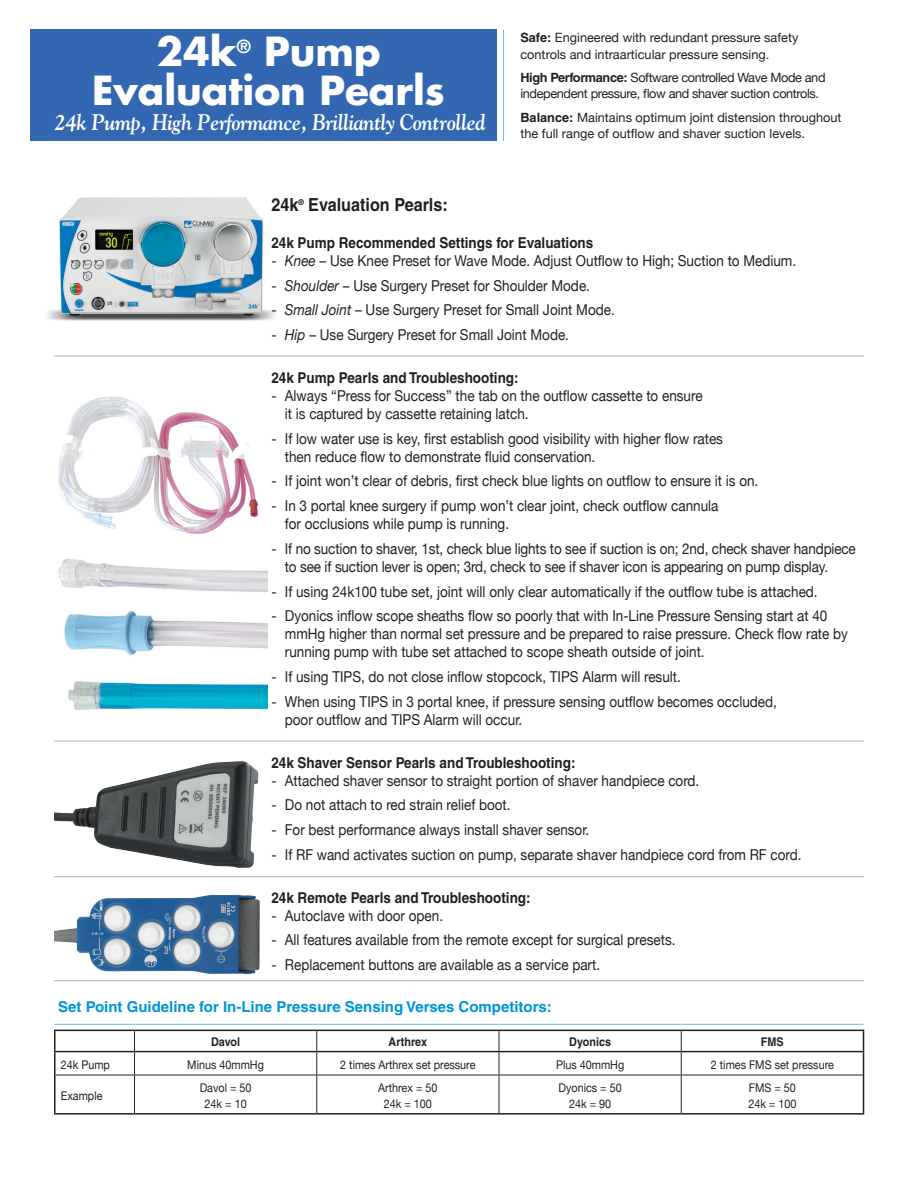
<style>
.page{position:relative;width:918px;height:1188px;background:#fff}
.page>*{position:absolute;margin:0;border:0;box-sizing:border-box;transform-origin:0 0}
.t1{font:700 39px/39px "Futura";color:#fff}
.t2{font:italic 700 22.5px "Goudy";letter-spacing:-.02em;color:#fff;scale:.9 1}
.t3{font:700 18px "Helvetica";color:#231f20;scale:.9 1}
.t4{font:700 17.55px "Futura";color:#fff}
.t5{font:15px/18px "Helvetica Neue";color:#231f20;scale:.9 1}
.t6{font:700 15px "Helvetica";color:#231f20;scale:.9 1}
.t7{font:700 15px "Helvetica";color:#0095d9}
.t8{font:12.75px/16.5px "Helvetica Neue";color:#231f20}
.t9{font:12.75px/16.5px "Helvetica Neue";letter-spacing:-.03em;color:#231f20}
.t10{font:12px/15.3px "Helvetica Neue";color:#231f20;text-align:center;scale:.9 1}
.t11{font:700 12px "Helvetica";color:#231f20;scale:.9 1}
.s1{font-family:"Helvetica";font-weight:700}
.s2{font-style:italic}
</style>
<div class="page">
<div style="left:30px;top:29px;width:467px;height:112px;background:#3367b2"></div>
<img style="left:47px;top:197px;width:229px;height:124px">
<hr style="left:503px;top:30px;width:1px;height:111px;background:#73bde9">
<hr style="left:54px;top:980px;width:810px;height:1px;background:#b2b3b7">
<hr style="left:54px;top:741px;width:810px;height:1px;background:#b2b3b7">
<hr style="left:54px;top:356px;width:810px;height:1px;background:#b2b3b7">
<hr style="left:54px;top:876px;width:810px;height:1px;background:#b2b3b7">
<hr style="left:54px;top:1030px;width:81px;height:1px;background:#231f20">
<hr style="left:54px;top:1031px;width:2px;height:20px;background:#231f20">
<hr style="left:135px;top:1030px;width:182px;height:1px;background:#231f20">
<hr style="left:317px;top:1030px;width:182px;height:1px;background:#231f20">
<hr style="left:499px;top:1030px;width:182px;height:1px;background:#231f20">
<hr style="left:681px;top:1030px;width:183px;height:1px;background:#231f20">
<hr style="left:54px;top:1052px;width:2px;height:23px;background:#231f20">
<svg style="left:863px;top:1031px;width:1px;height:44px"></svg>
<hr style="left:54px;top:1075px;width:2px;height:38px;background:#231f20">
<hr style="left:863px;top:1075px;width:1px;height:38px;background:#231f20">
<svg style="left:134px;top:1031px;width:1px;height:44px"></svg>
<svg style="left:316px;top:1031px;width:1px;height:44px"></svg>
<svg style="left:499px;top:1031px;width:1px;height:44px"></svg>
<svg style="left:681px;top:1031px;width:1px;height:44px"></svg>
<hr style="left:56px;top:1075px;width:79px;height:1px;background:#231f20">
<hr style="left:135px;top:1075px;width:182px;height:1px;background:#231f20">
<hr style="left:134px;top:1075px;width:1px;height:38px;background:#231f20">
<hr style="left:317px;top:1075px;width:182px;height:1px;background:#231f20">
<hr style="left:316px;top:1075px;width:1px;height:38px;background:#231f20">
<hr style="left:499px;top:1075px;width:182px;height:1px;background:#231f20">
<hr style="left:499px;top:1075px;width:1px;height:38px;background:#231f20">
<hr style="left:681px;top:1075px;width:182px;height:1px;background:#231f20">
<hr style="left:681px;top:1075px;width:1px;height:38px;background:#231f20">
<hr style="left:54px;top:1113px;width:81px;height:2px;background:#231f20">
<hr style="left:135px;top:1113px;width:182px;height:2px;background:#231f20">
<hr style="left:317px;top:1113px;width:182px;height:2px;background:#231f20">
<hr style="left:499px;top:1113px;width:182px;height:2px;background:#231f20">
<hr style="left:681px;top:1113px;width:183px;height:2px;background:#231f20">
<hr style="left:54px;top:1051px;width:81px;height:1px;background:#231f20">
<hr style="left:135px;top:1051px;width:182px;height:1px;background:#231f20">
<hr style="left:317px;top:1051px;width:182px;height:1px;background:#231f20">
<hr style="left:499px;top:1051px;width:182px;height:1px;background:#231f20">
<hr style="left:681px;top:1051px;width:183px;height:1px;background:#231f20">
<hr style="left:54px;top:1024px;width:810px;height:1px;background:#73bde9">
<img style="left:54px;top:895px;width:206px;height:79px">
<img style="left:54px;top:761px;width:204px;height:107px">
<img style="left:57px;top:396px;width:211px;height:314px">
<p class="t1" style="left:156px;top:31px;width:82px">24k</p>
<p class="t4" style="left:237px;top:35px;width:16px">®</p>
<p class="t1" style="left:92px;top:31px;width:354px;text-indent:172px">Pump<br>Evaluation Pearls</p>
<p class="t2" style="left:55px;top:108px;width:480px">24k Pump, High Performance, Brilliantly Controlled</p>
<p class="t8" style="left:520px;top:29px;width:280px"><span class="s1">Safe:</span> Engineered with redundant pressure safety controls and intraarticular pressure sensing.</p>
<p class="t9" style="left:520px;top:69px;width:307px"><span class="s1">High Performance:</span> Software controlled Wave Mode and independent pressure, flow and shaver suction controls.</p>
<p class="t8" style="left:520px;top:109px;width:323px"><span class="s1">Balance:</span> Maintains optimum joint distension throughout the full range of outflow and shaver suction levels.</p>
<p class="t3" style="left:271px;top:194px;width:198px">24k<sup>®</sup> Evaluation Pearls:</p>
<p class="t6" style="left:271px;top:233px;width:359px">24k Pump Recommended Settings for Evaluations</p>
<p class="t5" style="left:271px;top:251px;width:585px">- <span class="s2">Knee</span> – Use Knee Preset for Wave Mode. Adjust Outflow to High; Suction to Medium.</p>
<p class="t5" style="left:271px;top:276px;width:356px">- <span class="s2">Shoulder</span> – Use Surgery Preset for Shoulder Mode.</p>
<p class="t5" style="left:271px;top:301px;width:383px">- <span class="s2">Small Joint</span> – Use Surgery Preset for Small Joint Mode.</p>
<p class="t5" style="left:271px;top:326px;width:332px">- <span class="s2">Hip</span> – Use Surgery Preset for Small Joint Mode.</p>
<p class="t6" style="left:271px;top:368px;width:276px">24k Pump Pearls and Troubleshooting:</p>
<p class="t5" style="left:285px;top:386px;width:466px;text-indent:-14px">- Always “Press for Success” the tab on the outflow cassette to ensure it is captured by cassette retaining latch.</p>
<p class="t5" style="left:285px;top:429px;width:488px;text-indent:-14px">- If low water use is key, first establish good visibility with higher flow rates then reduce flow to demonstrate fluid conservation.</p>
<p class="t5" style="left:271px;top:472px;width:543px">- If joint won’t clear of debris, first check blue lights on outflow to ensure it is on.</p>
<p class="t5" style="left:285px;top:497px;width:483px;text-indent:-14px">- In 3 portal knee surgery if pump won’t clear joint, check outflow cannula for occlusions while pump is running.</p>
<p class="t5" style="left:285px;top:539px;width:636px;text-indent:-14px">- If no suction to shaver, 1st, check blue lights to see if suction is on; 2nd, check shaver handpiece to see if suction lever is open; 3rd, check to see if shaver icon is appearing on pump display.</p>
<p class="t5" style="left:271px;top:582px;width:609px">- If using 24k100 tube set, joint will only clear automatically if the outflow tube is attached.</p>
<p class="t5" style="left:285px;top:607px;width:627px;text-indent:-14px">- Dyonics inflow scope sheaths flow so poorly that with In-Line Pressure Sensing start at 40 mmHg higher than normal set pressure and be prepared to raise pressure. Check flow rate by running pump with tube set attached to scope sheath outside of joint.</p>
<p class="t5" style="left:271px;top:668px;width:457px">- If using TIPS, do not close inflow stopcock, TIPS Alarm will result.</p>
<p class="t5" style="left:285px;top:692px;width:548px;text-indent:-14px">- When using TIPS in 3 portal knee, if pressure sensing outflow becomes occluded, poor outflow and TIPS Alarm will occur.</p>
<p class="t6" style="left:271px;top:753px;width:339px">24k Shaver Sensor Pearls and Troubleshooting:</p>
<p class="t5" style="left:271px;top:771px;width:477px">- Attached shaver sensor to straight portion of shaver handpiece cord.</p>
<p class="t5" style="left:271px;top:796px;width:267px">- Do not attach to red strain relief boot.</p>
<p class="t5" style="left:271px;top:821px;width:355px">- For best performance always install shaver sensor.</p>
<p class="t5" style="left:271px;top:845px;width:591px">- If RF wand activates suction on pump, separate shaver handpiece cord from RF cord.</p>
<p class="t6" style="left:271px;top:888px;width:290px">24k Remote Pearls and Troubleshooting:</p>
<p class="t5" style="left:271px;top:906px;width:192px">- Autoclave with door open.</p>
<p class="t5" style="left:271px;top:931px;width:451px">- All features available from the remote except for surgical presets.</p>
<p class="t5" style="left:271px;top:956px;width:367px">- Replacement buttons are available as a service part.</p>
<p class="t7" style="left:58px;top:997px;width:495px">Set Point Guideline for In-Line Pressure Sensing Verses Competitors:</p>
<p class="t11" style="left:211px;top:1034px;width:34px">Davol</p>
<p class="t11" style="left:389px;top:1034px;width:44px">Arthrex</p>
<p class="t11" style="left:569px;top:1034px;width:48px">Dyonics</p>
<p class="t11" style="left:761px;top:1034px;width:27px">FMS</p>
<p class="t10" style="left:61px;top:1057px;width:56px">24k Pump</p>
<p class="t10" style="left:187px;top:1057px;width:87px">Minus 40mmHg</p>
<p class="t10" style="left:340px;top:1057px;width:152px">2 times Arthrex set pressure</p>
<p class="t10" style="left:556px;top:1057px;width:77px">Plus 40mmHg</p>
<p class="t10" style="left:711px;top:1057px;width:138px">2 times FMS set pressure</p>
<p class="t10" style="left:61px;top:1088px;width:48px">Example</p>
<p class="t10" style="left:200px;top:1080px;width:59px">Davol = 50<br>24k = 10</p>
<p class="t10" style="left:378px;top:1080px;width:67px">Arthrex = 50<br>24k = 100</p>
<p class="t10" style="left:558px;top:1080px;width:72px">Dyonics = 50<br>24k = 90</p>
<p class="t10" style="left:748px;top:1080px;width:55px;text-align:left">FMS = 50<br>24k = 100</p>
</div>
